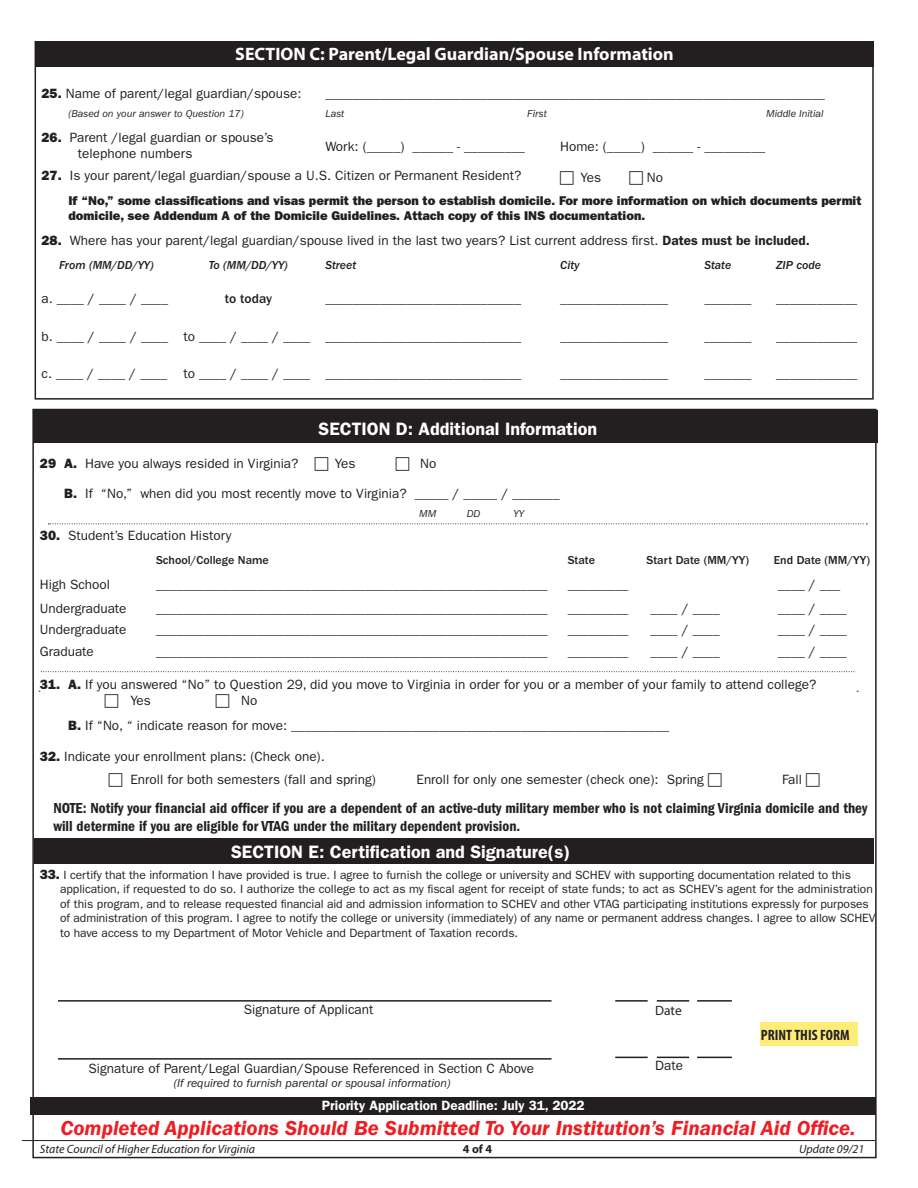
<style>
.page{position:relative;width:918px;height:1188px;background:#fff}
.page>*{position:absolute;margin:0;border:0;box-sizing:border-box;transform-origin:0 0}
.t1{font:italic 600 21px "ITC Franklin Gothic Std";color:#ee1d23}
.t2{font:600 18px "ITC Franklin Gothic Std";color:#fff}
.t3{font:700 18px "Myriad Pro";color:#fff}
.t4{font:15px/18px "ITC Franklin Gothic Std Dm Cd";color:#231f20}
.t5{font:700 condensed 15px "Myriad Pro";color:#231f20}
.t6{font:13.5px/23px "ITC Franklin Gothic Std";color:#231f20}
.t7{font:600 13.5px "ITC Franklin Gothic Std";color:#fff}
.t8{font:500 13.5px "ITC Franklin Gothic Std";color:#231f20}
.t9{font:13.5px "Myriad Pro";color:#231f20}
.t10{font:12.75px/15.3px "ITC Franklin Gothic Std Hvy";color:#231f20}
.t11{font:12px/14.4px "ITC Franklin Gothic Std";letter-spacing:-.005em;color:#231f20}
.t12{font:500 12px "ITC Franklin Gothic Std";color:#231f20}
.t13{font:italic 12px "Myriad Pro";color:#231f20}
.t14{font:italic 12px "ITC Franklin Gothic Std";color:#231f20}
.t15{font:12px "ITC Franklin Gothic Std Med It";color:#231f20}
.t16{font:700 12px "Myriad Pro";color:#231f20}
.t17{font:italic 10.5px "ITC Franklin Gothic Std";color:#231f20}
.s1{font-family:"ITC Franklin Gothic Std Hvy"}
.s2{font-weight:600}
.s3{font-family:"ITC Franklin Gothic Std Hvy";font-size:13.5px}
</style>
<div class="page">
<hr style="left:22px;top:1140px;width:853px;height:1px;background:#231f20">
<hr style="left:697px;top:1057px;width:35px;height:1px;background:#231f20">
<hr style="left:657px;top:1057px;width:32px;height:1px;background:#231f20">
<hr style="left:615px;top:1057px;width:33px;height:1px;background:#231f20">
<hr style="left:697px;top:1000px;width:35px;height:2px;background:#231f20">
<hr style="left:657px;top:1000px;width:32px;height:2px;background:#231f20">
<hr style="left:615px;top:1000px;width:33px;height:2px;background:#231f20">
<svg style="left:41px;top:671px;width:814px;height:1px"></svg>
<svg style="left:48px;top:524px;width:819px;height:1px"></svg>
<hr style="left:58px;top:1058px;width:494px;height:2px;background:#231f20">
<hr style="left:58px;top:1000px;width:494px;height:2px;background:#231f20">
<div style="left:760px;top:1023px;width:97px;height:23px;background:#ffed7a"></div>
<div style="left:36px;top:41px;width:838px;height:25px;background:#231f20"></div>
<div style="left:33px;top:410px;width:845px;height:33px;background:#231f20"></div>
<div style="left:34px;top:838px;width:723px;height:26px;background:#231f20"></div>
<div style="left:757px;top:838px;width:116px;height:26px;background:#231f20"></div>
<div style="left:31px;top:1097px;width:845px;height:18px;background:#231f20"></div>
<p class="t3" style="left:235px;top:43px;width:440px">SECTION C: Parent/Legal Guardian/Spouse Information</p>
<p class="t6" style="left:42px;top:82px;width:262px"><span class="s1">25.</span> Name of parent/legal guardian/spouse:</p>
<p class="t6" style="left:325px;top:82px;width:501px">__________________________________________________________________________</p>
<p class="t17" style="left:69px;top:108px;width:177px">(Based on your answer to Question 17)</p>
<p class="t17" style="left:325px;top:108px;width:21px">Last</p>
<p class="t17" style="left:527px;top:108px;width:21px">First</p>
<p class="t17" style="left:766px;top:108px;width:59px">Middle Initial</p>
<p class="t6" style="left:42px;top:126px;width:234px"><span class="s1">26.</span> Parent /legal guardian or spouse’s</p>
<p class="t6" style="left:325px;top:135px;width:201px">Work: (_____) ______ - _________</p>
<p class="t6" style="left:560px;top:135px;width:206px">Home: (_____) ______ - _________</p>
<p class="t6" style="left:78px;top:143px;width:116px">telephone numbers</p>
<p class="t6" style="left:42px;top:164px;width:481px"><span class="s1">27.</span> Is your parent/legal guardian/spouse a U.S. Citizen or Permanent Resident?</p>
<p class="t6" style="left:581px;top:166px;width:22px">Yes</p>
<p class="t6" style="left:647px;top:166px;width:18px">No</p>
<p class="t10" style="left:69px;top:193px;width:795px">If “No,” some classifcations and visas permit the person to establish domicile. For more information on which documents permit domicile, see Addendum A of the Domicile Guidelines. Attach copy of this INS documentation.</p>
<p class="t6" style="left:42px;top:229px;width:770px"><span class="s1">28.</span> Where has your parent/legal guardian/spouse lived in the last two years? List current address frst. <span class="s2">Dates must be included.</span></p>
<p class="t15" style="left:59px;top:258px;width:96px">From (MM/DD/YY)</p>
<p class="t15" style="left:209px;top:258px;width:81px">To (MM/DD/YY)</p>
<p class="t15" style="left:325px;top:258px;width:32px">Street</p>
<p class="t15" style="left:560px;top:258px;width:21px">City</p>
<p class="t15" style="left:704px;top:258px;width:29px">State</p>
<p class="t15" style="left:776px;top:258px;width:46px">ZIP code</p>
<p class="t6" style="left:42px;top:288px;width:128px">a. ____ / ____ / ____</p>
<p class="t8" style="left:225px;top:291px;width:49px">to today</p>
<p class="t6" style="left:325px;top:288px;width:197px">_____________________________</p>
<p class="t6" style="left:560px;top:288px;width:109px">________________</p>
<p class="t6" style="left:704px;top:288px;width:49px">_______</p>
<p class="t6" style="left:776px;top:288px;width:82px">____________</p>
<p class="t6" style="left:42px;top:325px;width:481px">b. ____ / ____ / ____ to ____ / ____ / ____ _____________________________</p>
<p class="t6" style="left:560px;top:325px;width:109px">________________</p>
<p class="t6" style="left:704px;top:325px;width:49px">_______</p>
<p class="t6" style="left:776px;top:325px;width:83px">____________</p>
<p class="t6" style="left:42px;top:362px;width:481px">c. ____ / ____ / ____ to ____ / ____ / ____ _____________________________</p>
<p class="t6" style="left:560px;top:362px;width:109px">________________</p>
<p class="t6" style="left:704px;top:362px;width:49px">_______</p>
<p class="t6" style="left:776px;top:362px;width:83px">____________</p>
<p class="t2" style="left:319px;top:418px;width:280px">SECTION D: Additional Information</p>
<p class="t6" style="left:40px;top:452px;width:260px"><span class="s1">29 A.</span> Have you always resided in Virginia?</p>
<p class="t6" style="left:335px;top:452px;width:22px">Yes</p>
<p class="t6" style="left:420px;top:452px;width:18px">No</p>
<p class="t6" style="left:64px;top:482px;width:497px"><span class="s1">B.</span> If “No,” when did you most recently move to Virginia? _____ / _____ / _______</p>
<p class="t17" style="left:419px;top:508px;width:19px">MM</p>
<p class="t17" style="left:467px;top:508px;width:15px">DD</p>
<p class="t17" style="left:513px;top:508px;width:12px">YY</p>
<p class="t6" style="left:40px;top:525px;width:193px"><span class="s1">30.</span> Student’s Education History</p>
<p class="t12" style="left:156px;top:553px;width:114px">School/College Name</p>
<p class="t12" style="left:568px;top:553px;width:29px">State</p>
<p class="t12" style="left:647px;top:553px;width:104px">Start Date (MM/YY)</p>
<p class="t12" style="left:774px;top:553px;width:98px">End Date (MM/YY)</p>
<p class="t6" style="left:40px;top:573px;width:72px">High School</p>
<p class="t6" style="left:156px;top:573px;width:393px">__________________________________________________________</p>
<p class="t6" style="left:568px;top:573px;width:62px">_________</p>
<p class="t6" style="left:778px;top:573px;width:64px">____ / ___</p>
<p class="t6" style="left:40px;top:597px;width:88px">Undergraduate</p>
<p class="t6" style="left:156px;top:597px;width:393px">__________________________________________________________</p>
<p class="t6" style="left:568px;top:597px;width:62px">_________</p>
<p class="t6" style="left:651px;top:597px;width:71px">____ / ____</p>
<p class="t6" style="left:778px;top:597px;width:71px">____ / ____</p>
<p class="t6" style="left:40px;top:619px;width:88px">Undergraduate</p>
<p class="t6" style="left:156px;top:619px;width:393px">__________________________________________________________</p>
<p class="t6" style="left:568px;top:619px;width:62px">_________</p>
<p class="t6" style="left:651px;top:619px;width:71px">____ / ____</p>
<p class="t6" style="left:778px;top:619px;width:71px">____ / ____</p>
<p class="t6" style="left:40px;top:640px;width:55px">Graduate</p>
<p class="t6" style="left:156px;top:640px;width:393px">__________________________________________________________</p>
<p class="t6" style="left:568px;top:640px;width:62px">_________</p>
<p class="t6" style="left:651px;top:640px;width:71px">____ / ____</p>
<p class="t6" style="left:778px;top:640px;width:71px">____ / ____</p>
<p class="t6" style="left:40px;top:673px;width:778px"><span class="s1">31. A.</span> If you answered “No” to Question 29, did you move to Virginia in order for you or a member of your family to attend college?</p>
<p class="t6" style="left:130px;top:689px;width:22px">Yes</p>
<p class="t6" style="left:241px;top:689px;width:18px">No</p>
<p class="t6" style="left:68px;top:715px;width:602px"><span class="s1">B.</span> If “No, “ indicate reason for move: ________________________________________________________</p>
<p class="t6" style="left:130px;top:745px;width:247px;text-indent:-90px"><span class="s1">32.</span> Indicate your enrollment plans: (Check one).<br>Enroll for both semester s (fall and spring)</p>
<p class="t6" style="left:416px;top:768px;width:289px">Enroll for only one semester (check one): Spring</p>
<p class="t6" style="left:782px;top:768px;width:21px">Fall</p>
<p class="t4" style="left:53px;top:799px;width:816px">NOTE: Notify your fnancial aid offcer if you are a dependent of an active-duty militar y member who is not claiming Virginia domicile and they will determine if you are eligible for VTAG under the militar y dependent provision.</p>
<p class="t2" style="left:231px;top:841px;width:341px">SECTION E: Cer tifcation and Signature(s)</p>
<p class="t11" style="left:60px;top:868px;width:817px;text-indent:-20px"><span class="s3">33.</span> I certify that the information I have provided is true. I agree to furnish the college or university and SCHEV with suppor ting documentation related to this application, if requested to do so. I authorize the college to act as my fscal agent for receipt of state funds; to act as SCHEV’s agent for the administration of this program, and to release requested fnancial aid and admission information to SCHEV and other VTAG participating institutions expressly for purposes of administration of this program. I agree to notify the college or university (immediately) of any name or permanent address changes. I agree to allow SCHEV to have access to my Department of Motor Vehicle and Department of Taxation records.</p>
<p class="t6" style="left:244px;top:998px;width:131px">Signature of Applicant</p>
<p class="t9" style="left:655px;top:1002px;width:28px">Date</p>
<p class="t6" style="left:88px;top:1057px;width:447px">Signature of Parent/Legal Guardian/Spouse Referenced in Section C Above</p>
<p class="t14" style="left:174px;top:1077px;width:278px">(If required to furnish parental or spousal information)</p>
<p class="t6" style="left:655px;top:1054px;width:29px">Date</p>
<p class="t5" style="left:761px;top:1025px;width:90px">PRINT THIS FORM</p>
<p class="t7" style="left:322px;top:1097px;width:264px">Priority Application Deadline: July 31, 2022</p>
<p class="t1" style="left:60px;top:1116px;width:797px">Completed Applications Should Be Submitted To Your Institution’s Financial Aid Offce.</p>
<p class="t13" style="left:40px;top:1141px;width:217px">State Council of Higher Education for Virginia</p>
<p class="t16" style="left:463px;top:1141px;width:31px">4 of 4</p>
<p class="t13" style="left:799px;top:1141px;width:67px">Update 09/21</p>
</div>
